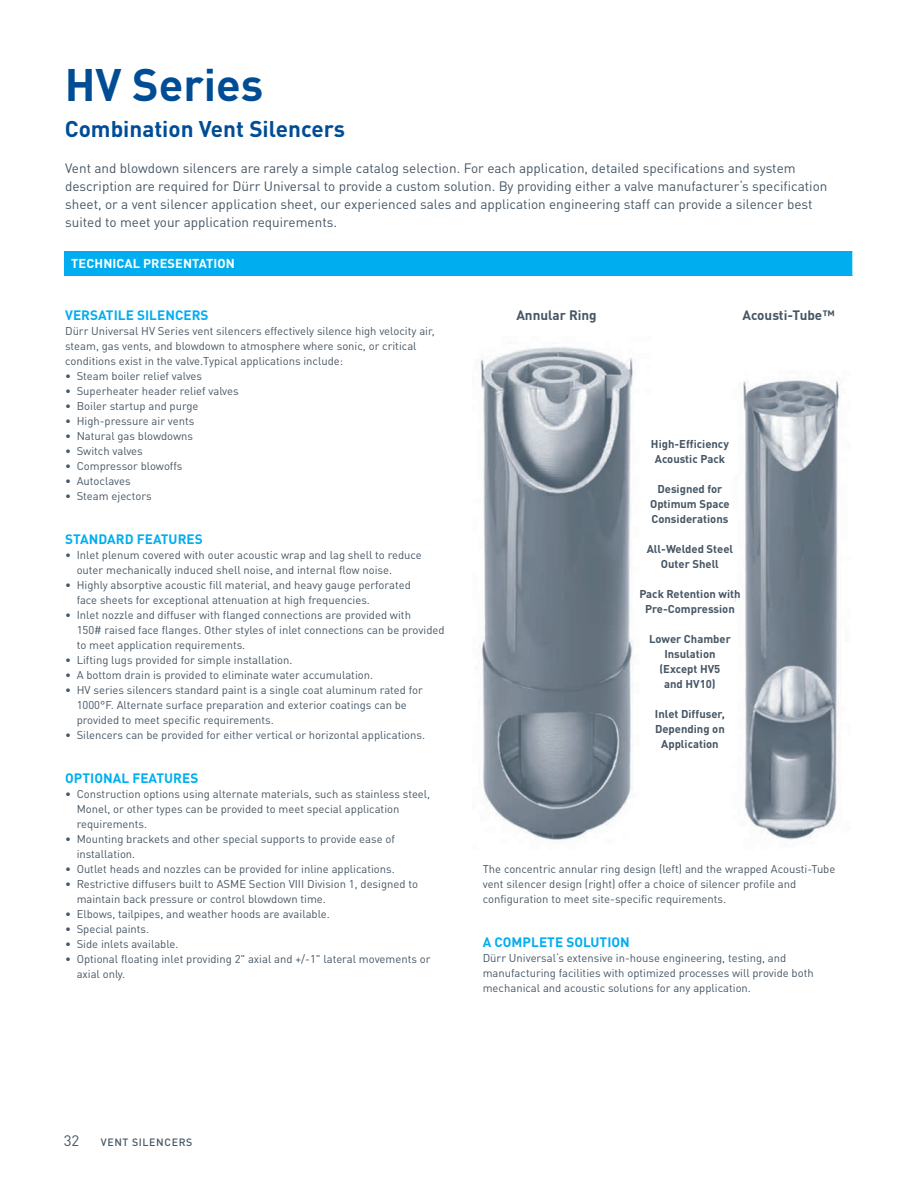
<style>
.page{position:relative;width:918px;height:1188px;background:#fff}
.page>*{position:absolute;margin:0;border:0;box-sizing:border-box;transform-origin:0 0}
.t1{font:700 45px "DIN Pro";color:#014d95}
.t2{font:700 22.5px "DIN Pro";color:#014d95}
.t3{font:15px "DIN Pro";color:#465664}
.t4{font:13.5px/18px "DIN Pro";color:#465664}
.t5{font:700 13.5px "DIN Pro";letter-spacing:.005em;color:#00aeef}
.t6{font:700 13.5px "DIN Pro";color:#465664}
.t7{font:700 12.75px "DIN Pro";letter-spacing:.01em;color:#fff}
.t8{font:11.25px/15px "DIN Pro";color:#465664}
.t9{font:700 11.25px/15px "DIN Pro";color:#465664;text-align:center}
.t10{font:500 10.5px "DIN Pro";letter-spacing:.06em;color:#465664}
</style>
<div class="page">
<img style="left:479px;top:347px;width:362px;height:493px">
<div style="left:65px;top:251px;width:788px;height:24px;background:#00aeef"></div>
<svg style="left:852px;top:251px;width:1px;height:24px"></svg>
<h1 class="t1" style="left:65px;top:47px;width:200px">HV Series</h1>
<h2 class="t2" style="left:65px;top:110px;width:282px">Combination Vent Silencers</h2>
<p class="t4" style="left:65px;top:158px;width:764px">Vent and blowdown silencers are rarely a simple catalog selection. For each application, detailed specifications and system description are required for Dürr Universal to provide a custom solution. By providing either a valve manufacturer‘s specification sheet, or a vent silencer application sheet, our experienced sales and application engineering staff can provide a silencer best suited to meet your application requirements.</p>
<p class="t7" style="left:71px;top:253px;width:165px">TECHNICAL PRESENTATION</p>
<p class="t5" style="left:65px;top:304px;width:145px">VERSATILE SILENCERS</p>
<p class="t8" style="left:65px;top:322px;width:371px">Dürr Universal HV Series vent silencers effectively silence high velocity air, steam, gas vents, and blowdown to atmosphere where sonic, or critical conditions exist in the valve.Typical applications include:</p>
<p class="t8" style="left:65px;top:367px;width:139px">• Steam boiler relief valves</p>
<p class="t8" style="left:65px;top:382px;width:175px">• Superheater header relief valves</p>
<p class="t8" style="left:65px;top:397px;width:135px">• Boiler startup and purge</p>
<p class="t8" style="left:65px;top:412px;width:131px">• High-pressure air vents</p>
<p class="t8" style="left:65px;top:427px;width:130px">• Natural gas blowdowns</p>
<p class="t8" style="left:65px;top:442px;width:79px">• Switch valves</p>
<p class="t8" style="left:65px;top:457px;width:119px">• Compressor blowoffs</p>
<p class="t8" style="left:65px;top:472px;width:67px">• Autoclaves</p>
<p class="t8" style="left:65px;top:487px;width:88px">• Steam ejectors</p>
<p class="t5" style="left:65px;top:528px;width:139px">STANDARD FEATURES</p>
<p class="t8" style="left:77px;top:546px;width:347px;text-indent:-12px">• Inlet plenum covered with outer acoustic wrap and lag shell to reduce outer mechanically induced shell noise, and internal flow noise.</p>
<p class="t8" style="left:77px;top:576px;width:336px;text-indent:-12px">• Highly absorptive acoustic fill material, and heavy gauge perforated face sheets for exceptional attenuation at high frequencies.</p>
<p class="t8" style="left:77px;top:606px;width:369px;text-indent:-12px">• Inlet nozzle and diffuser with flanged connections are provided with<br>150# raised face flanges. Other styles of inlet connections can be provided to meet application requirements.</p>
<p class="t8" style="left:65px;top:651px;width:229px">• Lifting lugs provided for simple installation.</p>
<p class="t8" style="left:65px;top:666px;width:310px">• A bottom drain is provided to eliminate water accumulation.</p>
<p class="t8" style="left:77px;top:681px;width:348px;text-indent:-12px">• HV series silencers standard paint is a single coat aluminum rated for<br>1000°F. Alternate surface preparation and exterior coatings can be provided to meet specific requirements.</p>
<p class="t8" style="left:65px;top:726px;width:362px">• Silencers can be provided for either vertical or horizontal applications.</p>
<p class="t5" style="left:65px;top:767px;width:135px">OPTIONAL FEATURES</p>
<p class="t8" style="left:77px;top:785px;width:355px;text-indent:-12px">• Construction options using alternate materials, such as stainless steel,<br>Monel, or other types can be provided to meet special application requirements.</p>
<p class="t8" style="left:77px;top:830px;width:320px;text-indent:-12px">• Mounting brackets and other special supports to provide ease of installation.</p>
<p class="t8" style="left:65px;top:860px;width:331px">• Outlet heads and nozzles can be provided for inline applications.</p>
<p class="t8" style="left:77px;top:875px;width:343px;text-indent:-12px">• Restrictive diffusers built to ASME Section VIII Division 1, designed to maintain back pressure or control blowdown time.</p>
<p class="t8" style="left:65px;top:905px;width:266px">• Elbows, tailpipes, and weather hoods are available.</p>
<p class="t8" style="left:65px;top:920px;width:86px">• Special paints.</p>
<p class="t8" style="left:65px;top:935px;width:115px">• Side inlets available.</p>
<p class="t8" style="left:77px;top:950px;width:355px;text-indent:-12px">• Optional floating inlet providing 2" axial and +/-1" lateral movements or axial only.</p>
<p class="t6" style="left:516px;top:304px;width:82px">Annular Ring</p>
<p class="t6" style="left:742px;top:304px;width:94px">Acousti-Tube™</p>
<p class="t9" style="left:651px;top:436px;width:79px">High-Efficiency<br>Acoustic Pack</p>
<p class="t9" style="left:650px;top:481px;width:81px">Designed for<br>Optimum Space<br>Considerations</p>
<p class="t9" style="left:647px;top:541px;width:88px">All-Welded Steel<br>Outer Shell</p>
<p class="t9" style="left:639px;top:586px;width:103px">Pack Retention with<br>Pre-Compression</p>
<p class="t9" style="left:649px;top:631px;width:83px">Lower Chamber<br>Insulation (Except HV5 and HV10)</p>
<p class="t9" style="left:655px;top:706px;width:71px">Inlet Diffuser,<br>Depending on<br>Application</p>
<p class="t8" style="left:483px;top:860px;width:354px">The concentric annular ring design (left) and the wrapped Acousti-Tube vent silencer design (right) offer a choice of silencer profile and configuration to meet site-specific requirements.</p>
<p class="t5" style="left:483px;top:931px;width:149px">A COMPLETE SOLUTION</p>
<p class="t8" style="left:483px;top:949px;width:333px">Dürr Universal‘s extensive in-house engineering, testing, and manufacturing facilities with optimized processes will provide both mechanical and acoustic solutions for any application.</p>
<h3 class="t3" style="left:64px;top:1129px;width:17px">32</h3>
<p class="t10" style="left:101px;top:1134px;width:93px">VENT SILENCERS</p>
</div>
